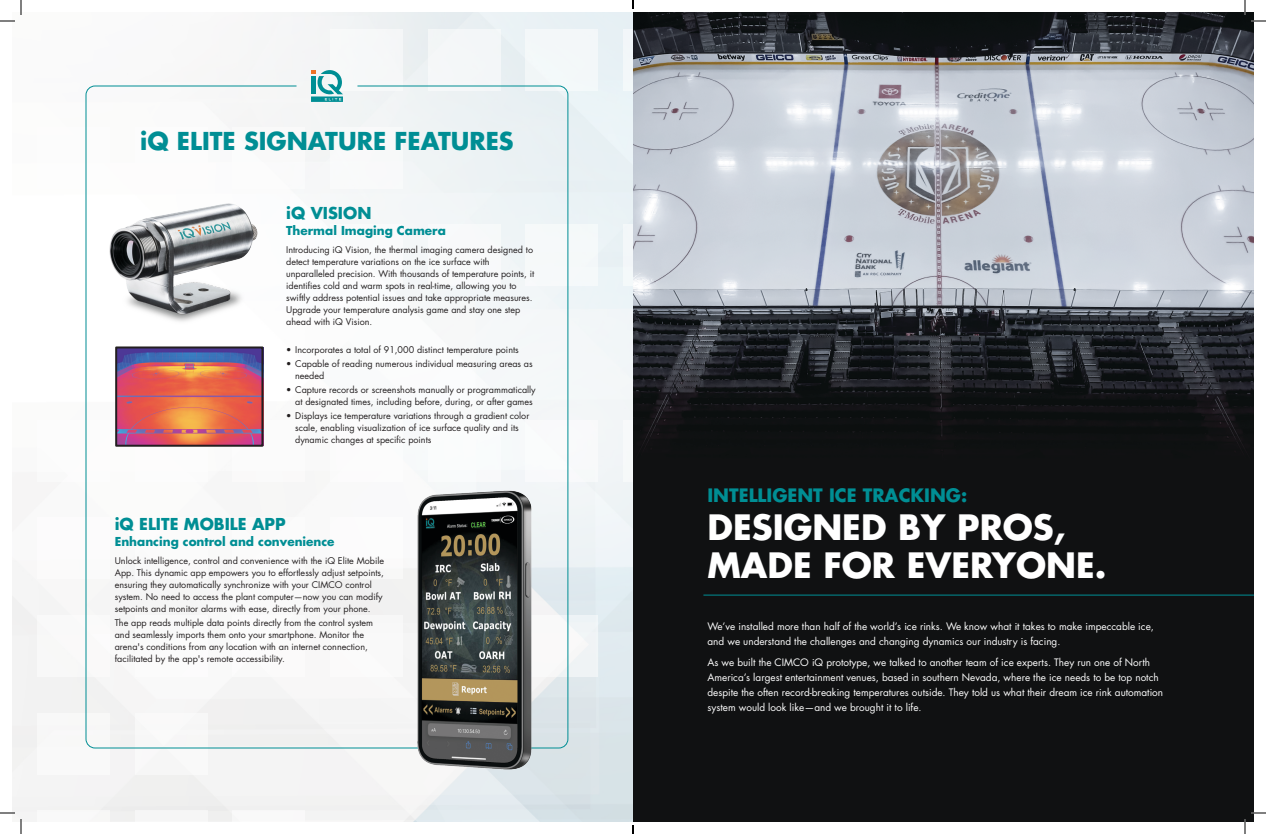
<style>
.page{position:relative;width:1266px;height:834px;background:#fff}
.page>*{position:absolute;margin:0;border:0;box-sizing:border-box;transform-origin:0 0}
.t1{font:700 34px/38px "Futura Std";color:#fff}
.t2{font:700 24px "Futura Std";color:#008e94}
.t3{font:700 18px "Futura Std";color:#008e94}
.t4{font:700 16px "Futura Std";color:#008e94}
.t5{font:700 12px "Futura Std";color:#008e94}
.t6{font:10px/15px "Futura Std";color:#fff}
.t7{font:9px/12px "Futura Std";color:#231f20}
</style>
<div class="page">
<img style="left:12px;top:12px;width:621px;height:809px">
<div style="left:623px;top:420px;width:73px;height:61px;background:#f7f9fa"></div>
<div style="left:526px;top:420px;width:72px;height:61px;background:#fff"></div>
<div style="left:428px;top:420px;width:72px;height:61px;background:#fff"></div>
<div style="left:330px;top:420px;width:73px;height:61px;background:#fff"></div>
<div style="left:233px;top:420px;width:72px;height:61px;background:#fff"></div>
<div style="left:135px;top:420px;width:72px;height:61px;background:#fff"></div>
<div style="left:37px;top:420px;width:72px;height:61px;background:#fff"></div>
<div style="left:330px;top:127px;width:73px;height:61px;background:#fff"></div>
<div style="left:233px;top:127px;width:72px;height:61px;background:#fff"></div>
<div style="left:135px;top:127px;width:72px;height:61px;background:#fff"></div>
<div style="left:37px;top:127px;width:72px;height:61px;background:#fff"></div>
<div style="left:526px;top:615px;width:72px;height:61px;background:#f0f4f6"></div>
<div style="left:330px;top:615px;width:73px;height:61px;background:#fff"></div>
<div style="left:233px;top:615px;width:72px;height:61px;background:#fff"></div>
<div style="left:135px;top:615px;width:72px;height:61px;background:#fff"></div>
<div style="left:37px;top:615px;width:72px;height:61px;background:#fff"></div>
<div style="left:330px;top:518px;width:73px;height:61px;background:#fff"></div>
<div style="left:233px;top:518px;width:72px;height:61px;background:#fff"></div>
<div style="left:135px;top:518px;width:72px;height:61px;background:#fff"></div>
<div style="left:37px;top:518px;width:72px;height:61px;background:#fff"></div>
<div style="left:233px;top:322px;width:72px;height:61px;background:#fff"></div>
<div style="left:37px;top:322px;width:72px;height:61px;background:#fff"></div>
<div style="left:233px;top:811px;width:72px;height:10px;background:#fff"></div>
<div style="left:135px;top:811px;width:72px;height:10px;background:#f6f6f6"></div>
<div style="left:37px;top:811px;width:72px;height:10px;background:#fff"></div>
<div style="left:135px;top:713px;width:72px;height:61px;background:#f8f8f8"></div>
<div style="left:37px;top:713px;width:72px;height:61px;background:#f8f8f8"></div>
<div style="left:623px;top:225px;width:73px;height:61px;background:#f3f7f9"></div>
<div style="left:526px;top:225px;width:72px;height:61px;background:#f6f9fa"></div>
<div style="left:428px;top:225px;width:72px;height:61px;background:#f8f9fa"></div>
<div style="left:330px;top:225px;width:73px;height:61px;background:#fff"></div>
<div style="left:233px;top:225px;width:72px;height:61px;background:#fff"></div>
<div style="left:623px;top:29px;width:73px;height:61px;background:#f2f7f9"></div>
<div style="left:526px;top:29px;width:72px;height:61px;background:#f3f7f9"></div>
<div style="left:428px;top:29px;width:72px;height:61px;background:#f4f6f8"></div>
<div style="left:330px;top:29px;width:73px;height:61px;background:#f6f8f9"></div>
<img style="left:633px;top:12px;width:621px;height:809px">
<img style="left:97px;top:192px;width:185px;height:154px">
<img style="left:118px;top:349px;width:142px;height:95px">
<div style="left:115px;top:346px;width:148px;height:101px;border:2px solid #231f20"></div>
<hr style="left:703px;top:595px;width:551px;height:1px;background:#008e94">
<svg style="left:311px;top:70px;width:32px;height:32px"></svg>
<img style="left:393px;top:485px;width:163px;height:289px">
<svg style="left:0;top:0;width:22px;height:22px"></svg>
<svg style="left:0;top:812px;width:22px;height:22px"></svg>
<svg style="left:1244px;top:0;width:22px;height:22px"></svg>
<svg style="left:1244px;top:812px;width:22px;height:22px"></svg>
<svg style="left:632px;top:0;width:2px;height:9px"></svg>
<svg style="left:632px;top:825px;width:2px;height:9px"></svg>
<h2 class="t2" style="left:140px;top:125px;width:375px">iQ ELITE SIGNATURE FEATURES</h2>
<h3 class="t4" style="left:286px;top:202px;width:87px">iQ VISION</h3>
<h3 class="t5" style="left:286px;top:222px;width:161px">Thermal Imaging Camera</h3>
<p class="t7" style="left:286px;top:244px;width:250px">Introducing iQ Vision, the thermal imaging camera designed to detect temperature variations on the ice surface with unparalleled precision. With thousands of temperature points, it identifies cold and warm spots in real-time, allowing you to swiftly address potential issues and take appropriate measures.<br>Upgrade your temperature analysis game and stay one step ahead with iQ Vision.</p>
<p class="t7" style="left:286px;top:344px;width:234px">• Incorporates a total of 91,000 distinct temperature points</p>
<p class="t7" style="left:295px;top:358px;width:239px;text-indent:-9px">• Capable of reading numerous individual measuring areas as needed</p>
<p class="t7" style="left:295px;top:384px;width:242px;text-indent:-9px">• Capture records or screenshots manually or programmatically at designated times, including before, during, or after games</p>
<p class="t7" style="left:295px;top:410px;width:236px;text-indent:-9px">• Displays ice temperature variations through a gradient color scale, enabling visualization of ice surface quality and its dynamic changes at specific points</p>
<h3 class="t4" style="left:115px;top:513px;width:173px">iQ ELITE MOBILE APP</h3>
<h3 class="t5" style="left:115px;top:533px;width:221px">Enhancing control and convenience</h3>
<p class="t7" style="left:115px;top:554px;width:271px">Unlock intelligence, control and convenience with the iQ Elite Mobile App. This dynamic app empowers you to effortlessly adjust setpoints, ensuring they automatically synchronize with your CIMCO control system. No need to access the plant computer—now you can modify setpoints and monitor alarms with ease, directly from your phone.</p>
<p class="t7" style="left:115px;top:616px;width:260px">The app reads multiple data points directly from the control system and seamlessly imports them onto your smartphone. Monitor the arena's conditions from any location with an internet connection, facilitated by the app's remote accessibility.</p>
<h3 class="t3" style="left:708px;top:483px;width:261px">INTELLIGENT ICE TRACKING:</h3>
<h1 class="t1" style="left:708px;top:508px;width:401px">DESIGNED BY PROS,<br>MADE FOR EVERYONE.</h1>
<p class="t6" style="left:708px;top:619px;width:448px">We’ve installed more than half of the world’s ice rinks. We know what it takes to make impeccable ice, and we understand the challenges and changing dynamics our industry is facing.</p>
<p class="t6" style="left:708px;top:655px;width:457px">As we built the CIMCO iQ prototype, we talked to another team of ice experts. They run one of North America’s largest entertainment venues, based in southern Nevada, where the ice needs to be top notch despite the often record-breaking temperatures outside. They told us what their dream ice rink automation system would look like—and we brought it to life.</p>
</div>
